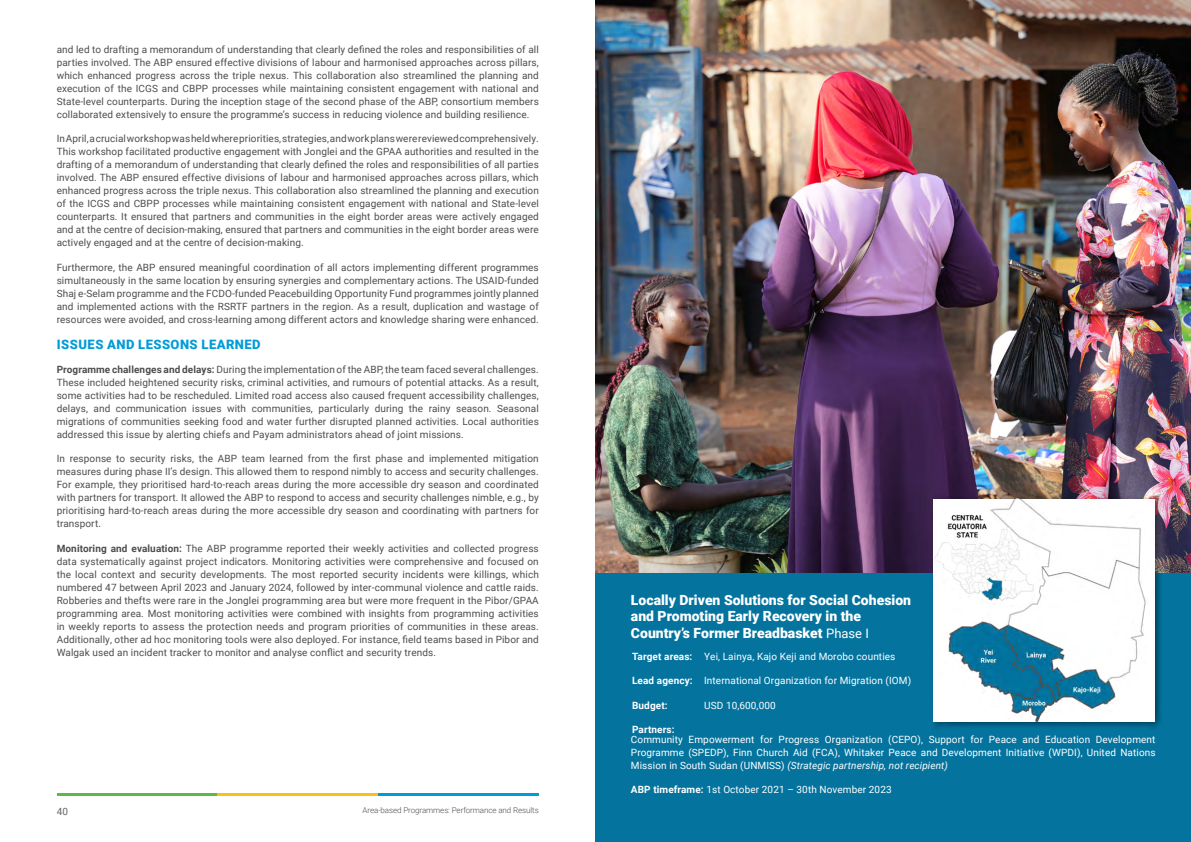
<style>
.page{position:relative;width:1191px;height:842px;background:#fff}
.page>*{position:absolute;margin:0;border:0;box-sizing:border-box;transform-origin:0 0}
.t1{font:900 14px/16.8px "Roboto";color:#fff}
.t2{font:900 13px "Roboto";letter-spacing:.035em;color:#009cd8}
.t3{font:10px/13px "Roboto";letter-spacing:.01em;color:#4d4d4f;text-align:justify}
.t4{font:10px/13px "Roboto";letter-spacing:.01em;color:#fff;text-align:justify}
.t5{font:700 10px "Roboto";letter-spacing:.01em;color:#fff}
.t6{font:10px "Roboto";color:#636466}
.t7{font:300 8px "Roboto";letter-spacing:-.01em;color:#4d4d4f}
.s1{font-weight:700}
.s2{font-weight:400;font-size:13px}
.s3{font-style:italic}
</style>
<div class="page">
<hr style="left:378px;top:793px;width:161px;height:2px;background:#009cd8">
<hr style="left:57px;top:793px;width:160px;height:2px;background:#5cba47">
<hr style="left:217px;top:793px;width:161px;height:2px;background:#fbc014">
<img style="left:595px;top:0;width:596px;height:573px">
<div style="left:595px;top:573px;width:596px;height:269px;background:#04749f"></div>
<div style="left:929px;top:495px;width:233px;height:234px;background:#000;opacity:.5"></div>
<img style="left:933px;top:499px;width:222px;height:223px">
<p class="t3" style="left:57px;top:43px;width:484px">and led to drafting a memorandum of understanding that clearly defined the roles and responsibilities of all parties involved. The ABP ensured effective divisions of labour and harmonised approaches across pillars, which enhanced progress across the triple nexus. This collaboration also streamlined the planning and execution of the ICGS and CBPP processes while maintaining consistent engagement with national and State-level counterparts. During the inception stage of the second phase of the ABP, consortium members collaborated extensively to ensure the programme’s success in reducing violence and building resilience.</p>
<p class="t3" style="left:57px;top:132px;width:483px">In April, a crucial workshop was held where priorities, strategies, and work plans were reviewed comprehensively.<br>This workshop facilitated productive engagement with Jonglei and the GPAA authorities and resulted in the drafting of a memorandum of understanding that clearly defined the roles and responsibilities of all parties involved. The ABP ensured effective divisions of labour and harmonised approaches across pillars, which enhanced progress across the triple nexus. This collaboration also streamlined the planning and execution of the ICGS and CBPP processes while maintaining consistent engagement with national and State-level counterparts. It ensured that partners and communities in the eight border areas were actively engaged and at the centre of decision-making, ensured that partners and communities in the eight border areas were actively engaged and at the centre of decision-making.</p>
<p class="t3" style="left:57px;top:260px;width:483px">Furthermore, the ABP ensured meaningful coordination of all actors implementing different programmes simultaneously in the same location by ensuring synergies and complementary actions. The USAID-funded Shaj e-Selam programme and the FCDO-funded Peacebuilding Opportunity Fund programmes jointly planned and implemented actions with the RSRTF partners in the region. As a result, duplication and wastage of resources were avoided, and cross-learning among different actors and knowledge sharing were enhanced.</p>
<h2 class="t2" style="left:57px;top:335px;width:205px">ISSUES AND LESSONS LEARNED</h2>
<p class="t3" style="left:57px;top:363px;width:483px"><span class="s1">Programme challenges and delays:</span> During the implementation of the ABP, the team faced several challenges.<br>These included heightened security risks, criminal activities, and rumours of potential attacks. As a result, some activities had to be rescheduled. Limited road access also caused frequent accessibility challenges, delays, and communication issues with communities, particularly during the rainy season. Seasonal migrations of communities seeking food and water further disrupted planned activities. Local authorities addressed this issue by alerting chiefs and Payam administrators ahead of joint missions.</p>
<p class="t3" style="left:57px;top:452px;width:483px">In response to security risks, the ABP team learned from the first phase and implemented mitigation measures during phase II’s design. This allowed them to respond nimbly to access and security challenges.<br>For example, they prioritised hard-to-reach areas during the more accessible dry season and coordinated with partners for transport. It allowed the ABP to respond to access and security challenges nimble, e.g., by prioritising hard-to-reach areas during the more accessible dry season and coordinating with partners for transport.</p>
<p class="t3" style="left:57px;top:541px;width:483px"><span class="s1">Monitoring and evaluation:</span> The ABP programme reported their weekly activities and collected progress data systematically against project indicators. Monitoring activities were comprehensive and focused on the local context and security developments. The most reported security incidents were killings, which numbered 47 between April 2023 and January 2024, followed by inter-communal violence and cattle raids.<br>Robberies and thefts were rare in the Jonglei programming area but were more frequent in the Pibor/GPAA programming area. Most monitoring activities were combined with insights from programming activities in weekly reports to assess the protection needs and program priorities of communities in these areas.<br>Additionally, other ad hoc monitoring tools were also deployed. For instance, field teams based in Pibor and Walgak used an incident tracker to monitor and analyse conflict and security trends.</p>
<p class="t6" style="left:57px;top:805px;width:13px">40</p>
<p class="t7" style="left:362px;top:805px;width:178px">Area-based Programmes: Performance and Results</p>
<h1 class="t1" style="left:631px;top:591px;width:282px">Locally Driven Solutions for Social Cohesion and Promoting Early Recovery in the<br>Country’s Former Breadbasket <span class="s2">Phase I</span></h1>
<p class="t4" style="left:632px;top:649px;width:265px"><span class="s1">Target areas:</span> Yei, Lainya, Kajo Keji and Morobo counties</p>
<p class="t4" style="left:632px;top:674px;width:281px"><span class="s1">Lead agency:</span> International Organization for Migration (IOM)</p>
<p class="t5" style="left:632px;top:698px;width:37px">Budget:</p>
<p class="t4" style="left:704px;top:698px;width:73px">USD 10,600,000</p>
<p class="t5" style="left:632px;top:722px;width:44px">Partners:</p>
<p class="t4" style="left:631px;top:732px;width:526px">Community Empowerment for Progress Organization (CEPO), Support for Peace and Education Development Programme (SPEDP), Finn Church Aid (FCA), Whitaker Peace and Development Initiative (WPDI), United Nations Mission in South Sudan (UNMISS) <span class="s3">(Strategic partnership, not recipient)</span></p>
<p class="t4" style="left:631px;top:782px;width:262px"><span class="s1">ABP timeframe:</span> 1st October 2021 – 30th November 2023</p>
</div>
